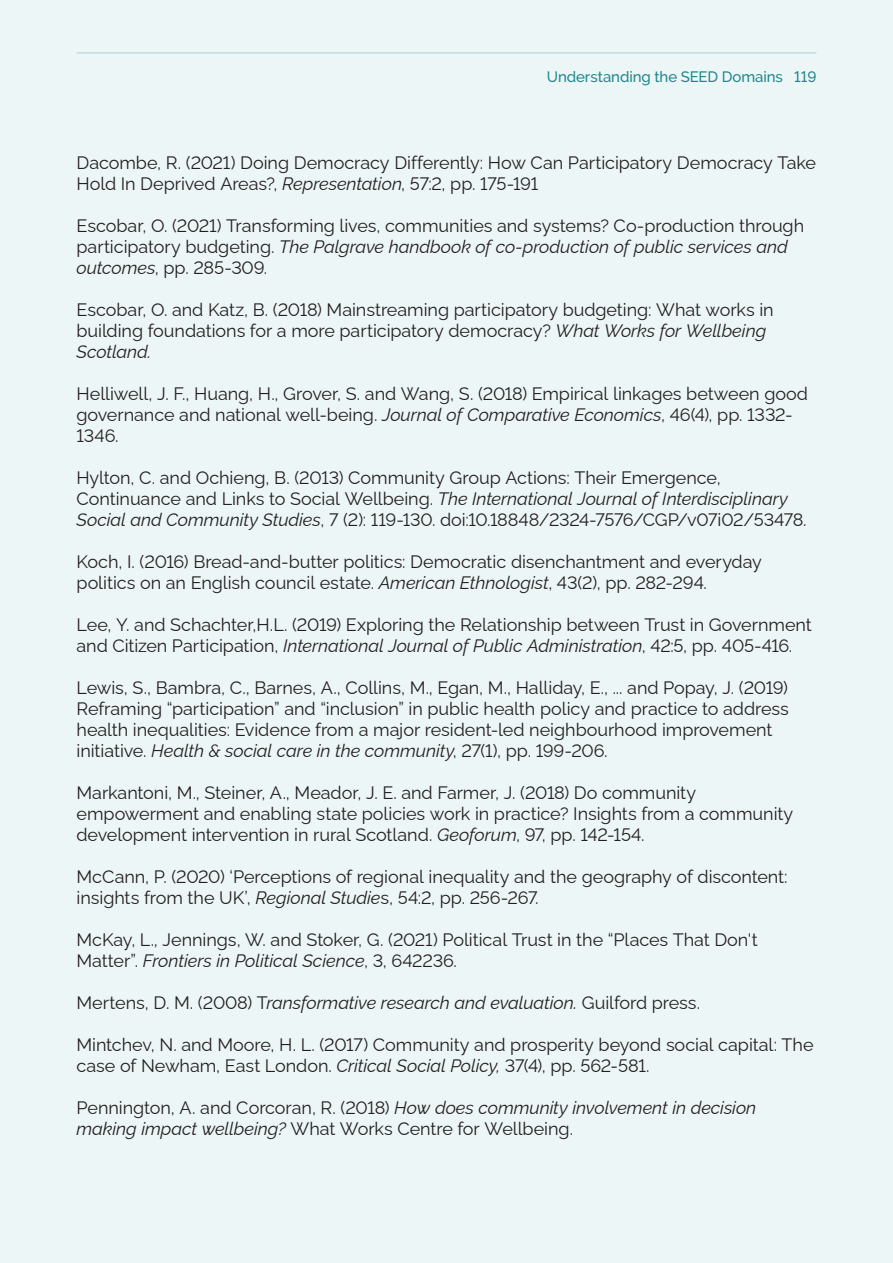
<style>
.page{position:relative;width:893px;height:1263px;background:#edf6f7}
.page>*{position:absolute;margin:0;border:0;box-sizing:border-box;transform-origin:0 0}
.Body{font:18px/21px "Raleway";letter-spacing:-.005em;color:#231f20}
.Body-2{font:italic 18px "Raleway";letter-spacing:-.005em;color:#231f20}
.t1{font:500 15px "Raleway";letter-spacing:-.005em;color:#00747a}
.s1{font-style:italic}
.s2{font-style:normal}
</style>
<div class="page">
<p class="t1" style="left:547px;top:68px;width:271px">Understanding the SEED Domains 119</p>
<p class="Body" style="left:77px;top:150px;width:741px">Dacombe, R. (2021) Doing Democracy Differently: How Can Participatory Democracy Take<br>Hold In Deprived Areas?, <span class="s1">Representation</span>, 57:2, pp. 175-191</p>
<p class="Body" style="left:77px;top:213px;width:729px">Escobar, O. (2021) Transforming lives, communities and systems? Co-production through participatory budgeting. <span class="s1">The Palgrave handbook of co-production of public services and outcomes</span>, pp. 285-309.</p>
<p class="Body" style="left:77px;top:297px;width:699px">Escobar, O. and Katz, B. (2018) Mainstreaming participatory budgeting: What works in building foundations for a more participatory democracy? <span class="s1">What Works for Wellbeing<br>Scotland.</span></p>
<p class="Body" style="left:77px;top:381px;width:733px">Helliwell, J. F., Huang, H., Grover, S. and Wang, S. (2018) Empirical linkages between good governance and national well-being. <span class="s1">Journal of Comparative Economics</span>, 46(4), pp. 1332-<br>1346.</p>
<p class="Body" style="left:77px;top:465px;width:731px">Hylton, C. and Ochieng, B. (2013) Community Group Actions: Their Emergence,<br>Continuance and Links to Social Wellbeing. <span class="s1">The International Journal of Interdisciplinary<br>Social and Community Studies</span>, 7 (2): 119-130. doi:10.18848/2324-7576/CGP/v07i02/53478.</p>
<p class="Body" style="left:77px;top:549px;width:687px">Koch, I. (2016) Bread‐and‐butter politics: Democratic disenchantment and everyday politics on an English council estate. <span class="s1">American Ethnologist</span>, 43(2), pp. 282-294.</p>
<p class="Body" style="left:77px;top:612px;width:737px">Lee, Y. and Schachter,H.L. (2019) Exploring the Relationship between Trust in Government and Citizen Participation, <span class="s1">International Journal of Public Administration</span>, 42:5, pp. 405-416.</p>
<p class="Body" style="left:77px;top:675px;width:714px">Lewis, S., Bambra, C., Barnes, A., Collins, M., Egan, M., Halliday, E., ... and Popay, J. (2019)<br>Reframing “participation” and “inclusion” in public health policy and practice to address health inequalities: Evidence from a major resident‐led neighbourhood improvement initiative. <span class="s1">Health &amp; social care in the community</span>, 27(1), pp. 199-206.</p>
<p class="Body" style="left:77px;top:780px;width:718px">Markantoni, M., Steiner, A., Meador, J. E. and Farmer, J. (2018) Do community empowerment and enabling state policies work in practice? Insights from a community development intervention in rural Scotland. <span class="s1">Geoforum</span>, 97, pp. 142-154.</p>
<p class="Body" style="left:77px;top:864px;width:713px">McCann, P. (2020) ‘Perceptions of regional inequality and the geography of discontent: insights from the UK’, <span class="s1">Regional Studie</span>s, 54:2, pp. 256-267.</p>
<p class="Body" style="left:77px;top:927px;width:683px">McKay, L., Jennings, W. and Stoker, G. (2021) Political Trust in the “Places That Don't<br>Matter”. <span class="s1">Frontiers in Political Science</span>, 3, 642236.</p>
<p class="Body-2" style="left:77px;top:988px;width:625px"><span class="s2">Mertens, D. M. (2008) T</span>ransformative research and evaluation. <span class="s2">Guilford press.</span></p>
<p class="Body" style="left:77px;top:1032px;width:738px">Mintchev, N. and Moore, H. L. (2017) Community and prosperity beyond social capital: The case of Newham, East London. <span class="s1">Critical Social Policy,</span> 37(4), pp. 562-581.</p>
<p class="Body" style="left:77px;top:1095px;width:681px">Pennington, A. and Corcoran, R. (2018) <span class="s1">How does community involvement in decision making impact wellbeing?</span> What Works Centre for Wellbeing.</p>
</div>
